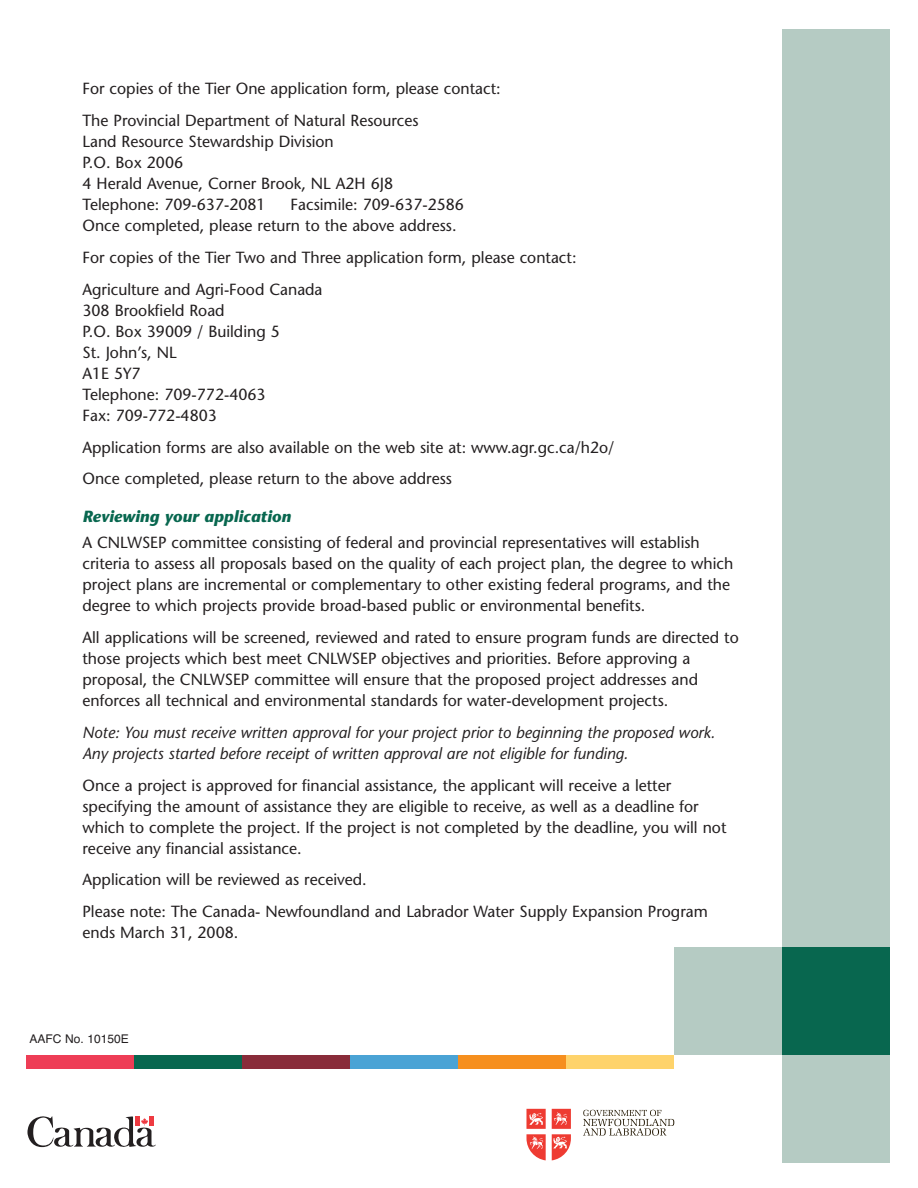
<style>
.page{position:relative;width:918px;height:1188px;background:#fff}
.page>*{position:absolute;margin:0;border:0;box-sizing:border-box;transform-origin:0 0}
.t1{font:16.2px/21px "Stone Sans";color:#231f20}
.t2{font:italic 16.2px/21px "Stone Sans";color:#231f20}
.t3{font:italic 700 16.2px "Stone Sans";color:#08674f}
.t4{font:12px "Helvetica";color:#231f20}
</style>
<div class="page">
<div style="left:782px;top:29px;width:108px;height:1134px;background:#b5cbc3"></div>
<div style="left:782px;top:947px;width:108px;height:108px;background:#08674f"></div>
<div style="left:26px;top:1055px;width:108px;height:13px;background:#ee3d56"></div>
<div style="left:134px;top:1055px;width:108px;height:13px;background:#08674f"></div>
<div style="left:242px;top:1055px;width:108px;height:13px;background:#892c3a"></div>
<div style="left:350px;top:1055px;width:108px;height:13px;background:#4aa3d5"></div>
<div style="left:458px;top:1055px;width:108px;height:13px;background:#f68f1e"></div>
<div style="left:566px;top:1055px;width:108px;height:13px;background:#fed36b"></div>
<svg style="left:27px;top:1116px;width:129px;height:31px"></svg>
<svg style="left:583px;top:1110px;width:91px;height:26px"></svg>
<svg style="left:552px;top:1109px;width:19px;height:51px"></svg>
<svg style="left:526px;top:1109px;width:20px;height:51px"></svg>
<div style="left:674px;top:947px;width:108px;height:108px;background:#b5cbc3"></div>
<p class="t1" style="left:82px;top:75px;width:420px;line-height:31.8px">For copies of the Tier One application form, please contact:<br>The Provincial Department of Natural Resources</p>
<p class="t1" style="left:82px;top:133px;width:312px">Land Resource Stewardship Division<br>P.O. Box 2006<br>4 Herald Avenue, Corner Brook, NL A2H 6J8<br>Telephone: 709-637-2081</p>
<p class="t1" style="left:82px;top:196px;width:383px;text-indent:208px">Facsimile: 709-637-2586<br>Once completed, please return to the above address.</p>
<p class="t1" style="left:82px;top:243px;width:496px;line-height:31.8px">For copies of the Tier Two and Three application form, please contact:<br>Agriculture and Agri-Food Canada</p>
<p class="t1" style="left:82px;top:301px;width:199px">308 Brookfield Road<br>P.O. Box 39009 / Building 5<br>St. John’s, NL<br>A1E 5Y7<br>Telephone: 709-772-4063<br>Fax: 709-772-4803</p>
<p class="t1" style="left:82px;top:433px;width:533px;line-height:31.8px">Application forms are also available on the web site at: www.agr.gc.ca/h2o/<br>Once completed, please return to the above address</p>
<p class="t3" style="left:82px;top:510px;width:210px">Reviewing your application</p>
<p class="t1" style="left:82px;top:534px;width:652px">A CNLWSEP committee consisting of federal and provincial representatives will establish criteria to assess all proposals based on the quality of each project plan, the degree to which project plans are incremental or complementary to other existing federal programs, and the degree to which projects provide broad-based public or environmental benefits.</p>
<p class="t1" style="left:82px;top:629px;width:658px">All applications will be screened, reviewed and rated to ensure program funds are directed to those projects which best meet CNLWSEP objectives and priorities. Before approving a proposal, the CNLWSEP committee will ensure that the proposed project addresses and enforces all technical and environmental standards for water-development projects.</p>
<p class="t2" style="left:82px;top:723px;width:634px">Note: You must receive written approval for your project prior to beginning the proposed work.<br>Any projects started before receipt of written approval are not eligible for funding.</p>
<p class="t1" style="left:82px;top:776px;width:645px">Once a project is approved for financial assistance, the applicant will receive a letter specifying the amount of assistance they are eligible to receive, as well as a deadline for which to complete the project. If the project is not completed by the deadline, you will not receive any financial assistance.</p>
<p class="t1" style="left:82px;top:866px;width:627px;line-height:31.8px">Application will be reviewed as received.<br>Please note: The Canada- Newfoundland and Labrador Water Supply Expansion Program</p>
<p class="t1" style="left:82px;top:924px;width:157px">ends March 31, 2008.</p>
<p class="t4" style="left:29px;top:1032px;width:101px">AAFC No. 10150E</p>
</div>
